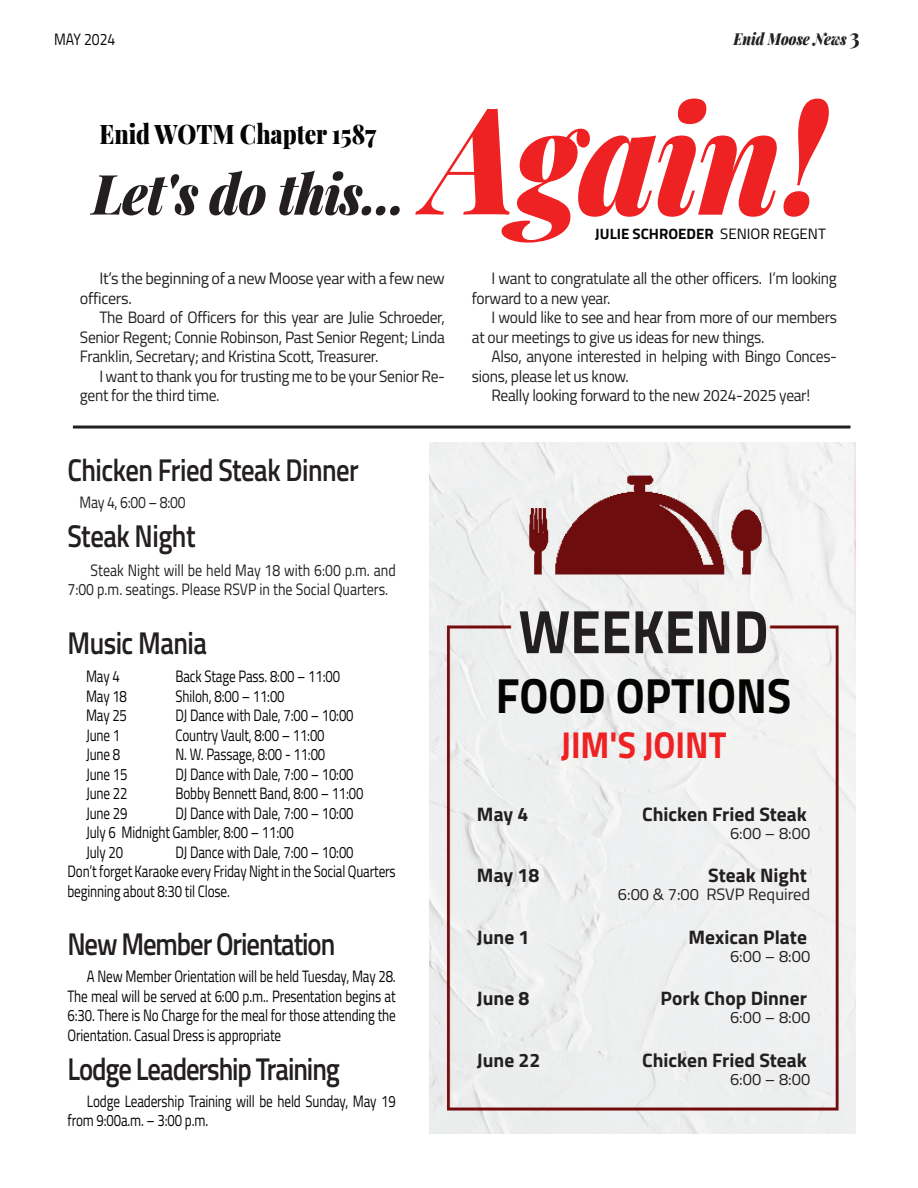
<style>
.page{position:relative;width:918px;height:1188px;background:#fff}
.page>*{position:absolute;margin:0;border:0;box-sizing:border-box;transform-origin:0 0}
.t1{font:italic 900 148.5px "Playfair Display";letter-spacing:-.02em;color:#ee2123;scale:.91 1}
.t2{font:700 61.5px "Titillium Web";color:#231f20;scale:.9 1}
.t3{font:italic 900 55.5px "Playfair Display";letter-spacing:-.02em;color:#231f20;scale:.91 1}
.t4{font:700 49.5px "Titillium Web";color:#040503;scale:.9 1}
.t5{font:700 37.5px "Titillium Web";color:#ee2123;scale:.9 1}
.t6{font:600 31.5px "Titillium Web";letter-spacing:-.02em;color:#231f20;scale:.85 1}
.t7{font:600 31.5px "Titillium Web";letter-spacing:-.04em;color:#231f20;scale:.85 1}
.t8{font:900 27px "Playfair Display";color:#040503;scale:.85 1}
.t9{font:700 19.5px "Titillium Web";color:#231f20}
.t10{font:16.5px/19.5px "Titillium Web";letter-spacing:-.01em;color:#040503;scale:.8 1}
.t11{font:16.5px/19.5px "Titillium Web";letter-spacing:-.02em;color:#231f20;scale:.94 1}
.t12{font:16.5px/19.5px "Titillium Web";letter-spacing:-.02em;color:#231f20}
.t13{font:16.5px/19.5px "Titillium Web";color:#231f20;scale:.85 1}
.t14{font:16.5px "Titillium Web";color:#231f20}
.t15{font:italic 900 16.5px "Playfair Display";color:#231f20;scale:.85 1}
.t16{font:16.5px "Titillium Web";letter-spacing:-.02em;color:#231f20;scale:.85 1}
.t17{font:16.5px "Titillium Web";letter-spacing:-.01em;color:#040503;scale:.85 1}
.t18{font:700 15px "Titillium Web";color:#040503}
.s1{font-style:normal;font-size:22.5px}
.s2{font-weight:400}
</style>
<div class="page">
<img style="left:430px;top:443px;width:425px;height:609px">
<img style="left:430px;top:1052px;width:425px;height:82px">
<hr style="left:73px;top:426px;width:778px;height:3px;background:#231f20">
<p class="t17" style="left:54px;top:27px;width:74px">MAY 2024</p>
<p class="t15" style="left:733px;top:25px;width:150px">Enid Moose News <span class="s1">3</span></p>
<h3 class="t8" style="left:99px;top:112px;width:327px">Enid WOTM Chapter 1587</h3>
<h3 class="t3" style="left:92px;top:148px;width:346px">Let's do this...</h3>
<h1 class="t1" style="left:428px;top:36px;width:438px">Again!</h1>
<p class="t18" style="left:595px;top:223px;width:232px">JULIE SCHROEDER <span class="s2">SENIOR REGENT</span></p>
<p class="t12" style="left:80px;top:268px;width:367px;text-indent:20px">It’s the beginning of a new Moose year with a few new officers.</p>
<p class="t11" style="left:80px;top:307px;width:390px;text-align:justify;text-indent:19px">The Board of Officers for this year are Julie Schroeder, Senior Regent; Connie Robinson, Past Senior Regent; Linda Franklin, Secretary; and Kristina Scott, Treasurer.</p>
<p class="t11" style="left:80px;top:366px;width:390px;text-indent:19px">I want to thank you for trusting me to be your Senior Re&shy;gent for the third time.</p>
<h3 class="t6" style="left:68px;top:447px;width:344px">Chicken Fried Steak Dinner</h3>
<p class="t16" style="left:80px;top:490px;width:126px">May 4, 6:00 – 8:00</p>
<h3 class="t6" style="left:68px;top:513px;width:152px">Steak Night</h3>
<p class="t13" style="left:68px;top:559px;width:388px;text-indent:23px">Steak Night will be held May 18 with 6:00 p.m. and<br>7:00 p.m. seatings. Please RSVP in the Social Quarters.</p>
<h3 class="t6" style="left:68px;top:619px;width:166px">Music Mania</h3>
<p class="t10" style="left:86px;top:666px;width:44px">May 4</p>
<p class="t10" style="left:175px;top:666px;width:207px">Back Stage Pass. 8:00 – 11:00</p>
<p class="t10" style="left:86px;top:685px;width:53px">May 18</p>
<p class="t10" style="left:175px;top:685px;width:138px">Shiloh, 8:00 – 11:00</p>
<p class="t10" style="left:86px;top:705px;width:53px">May 25</p>
<p class="t10" style="left:175px;top:705px;width:224px">DJ Dance with Dale, 7:00 – 10:00</p>
<p class="t10" style="left:86px;top:724px;width:44px">June 1</p>
<p class="t10" style="left:175px;top:724px;width:188px">Country Vault, 8:00 – 11:00</p>
<p class="t10" style="left:86px;top:744px;width:44px">June 8</p>
<p class="t10" style="left:175px;top:744px;width:189px">N. W. Passage, 8:00 - 11:00</p>
<p class="t10" style="left:86px;top:763px;width:53px">June 15</p>
<p class="t10" style="left:175px;top:763px;width:224px">DJ Dance with Dale, 7:00 – 10:00</p>
<p class="t10" style="left:86px;top:783px;width:53px">June 22</p>
<p class="t10" style="left:175px;top:783px;width:237px">Bobby Bennett Band, 8:00 – 11:00</p>
<p class="t10" style="left:86px;top:802px;width:53px">June 29</p>
<p class="t10" style="left:86px;top:802px;width:336px;text-indent:89px">DJ Dance with Dale, 7:00 – 10:00<br>July 6 Midnight Gambler, 8:00 – 11:00<br>July 20</p>
<p class="t10" style="left:67px;top:841px;width:412px;text-indent:108px">DJ Dance with Dale, 7:00 – 10:00<br>Don’t forget Karaoke every Friday Night in the Social Quarters beginning about 8:30 til Close.</p>
<h3 class="t7" style="left:68px;top:921px;width:317px">New Member Orientation</h3>
<p class="t10" style="left:67px;top:966px;width:412px;text-align:justify;text-indent:20px">A New Member Orientation will be held Tuesday, May 28.<br>The meal will be served at 6:00 p.m.. Presentation begins at 6:30. There is No Charge for the meal for those attending the Orientation. Casual Dress is appropriate</p>
<h3 class="t7" style="left:68px;top:1045px;width:322px">Lodge Leadership Training</h3>
<p class="t10" style="left:68px;top:1090px;width:412px;text-indent:19px">Lodge Leadership Training will be held Sunday, May 19 from 9:00a.m. – 3:00 p.m.</p>
<p class="t11" style="left:472px;top:268px;width:390px;text-indent:19px">I want to congratulate all the other officers. I’m looking forward to a new year.</p>
<p class="t11" style="left:472px;top:307px;width:390px;text-indent:19px">I would like to see and hear from more of our members at our meetings to give us ideas for new things.</p>
<p class="t11" style="left:491px;top:346px;width:369px">Also, anyone interested in helping with Bingo Conces-</p>
<p class="t11" style="left:472px;top:366px;width:168px">sions, please let us know.</p>
<p class="t11" style="left:491px;top:385px;width:341px">Really looking forward to the new 2024-2025 year!</p>
<h2 class="t2" style="left:519px;top:585px;width:279px">WEEKEND</h2>
<h3 class="t4" style="left:496px;top:657px;width:330px">FOOD OPTIONS</h3>
<h3 class="t5" style="left:561px;top:716px;width:186px">JIM'S JOINT</h3>
<p class="t9" style="left:477px;top:799px;width:53px">May 4</p>
<p class="t9" style="left:642px;top:799px;width:166px">Chicken Fried Steak</p>
<p class="t12" style="left:730px;top:822px;width:82px">6:00 – 8:00</p>
<p class="t9" style="left:477px;top:860px;width:64px">May 18</p>
<p class="t9" style="left:708px;top:860px;width:100px">Steak Night</p>
<p class="t14" style="left:618px;top:882px;width:194px">6:00 &amp; 7:00 RSVP Required</p>
<p class="t9" style="left:477px;top:922px;width:54px">June 1</p>
<p class="t9" style="left:689px;top:922px;width:120px">Mexican Plate</p>
<p class="t12" style="left:730px;top:945px;width:82px">6:00 – 8:00</p>
<p class="t9" style="left:477px;top:983px;width:54px">June 8</p>
<p class="t9" style="left:661px;top:983px;width:148px">Pork Chop Dinner</p>
<p class="t12" style="left:730px;top:1007px;width:82px">6:00 – 8:00</p>
<p class="t9" style="left:477px;top:1045px;width:65px">June 22</p>
<p class="t9" style="left:642px;top:1045px;width:166px">Chicken Fried Steak</p>
<p class="t12" style="left:730px;top:1068px;width:82px">6:00 – 8:00</p>
</div>
